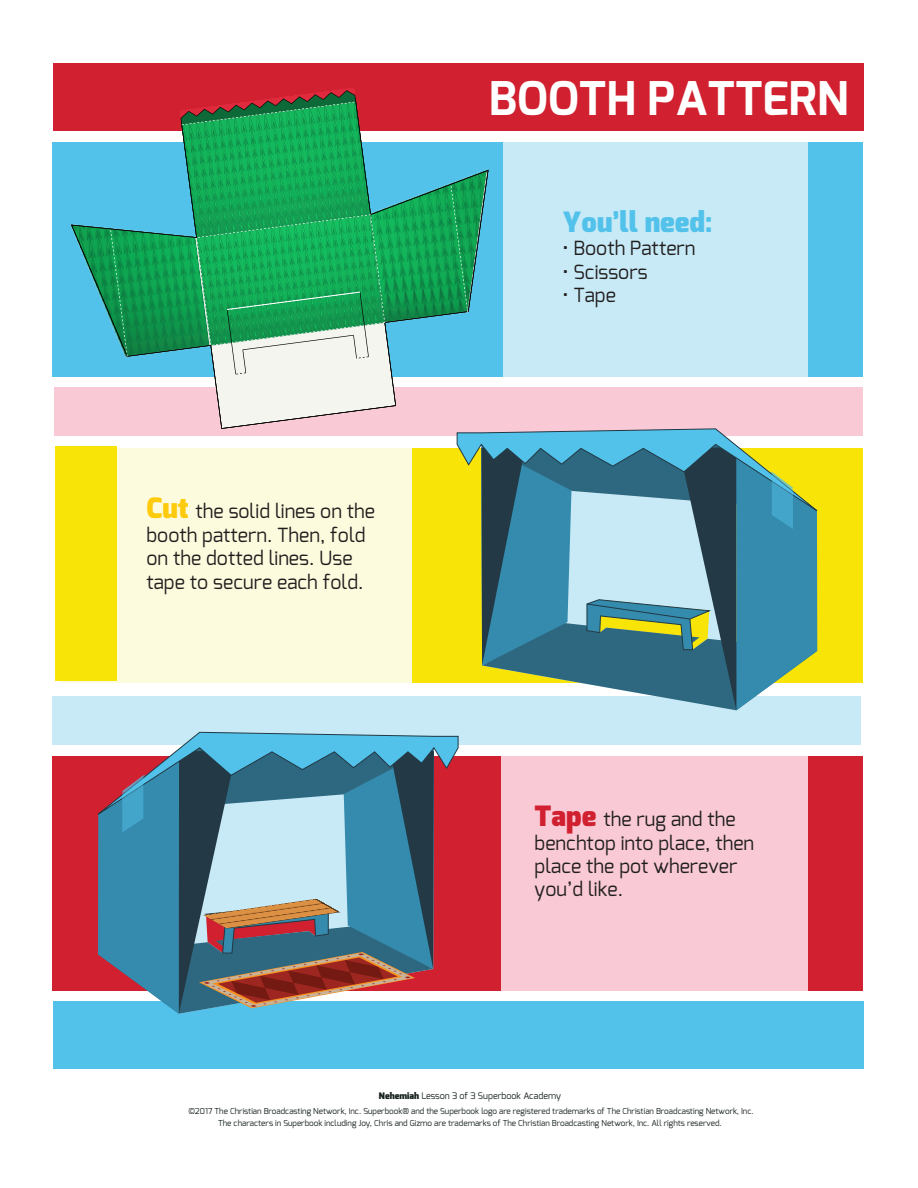
<style>
.page{position:relative;width:918px;height:1188px;background:#fff}
.page>*{position:absolute;margin:0;border:0;box-sizing:border-box;transform-origin:0 0}
.t1{font:700 46.35px "Exo";color:#fff}
.t2{font:900 27.9px "Exo";color:#53c2eb}
.t3{font:19.5px/23.4px "Exo";color:#211e1e}
.t4{font:9px "Exo";color:#182320}
.t5{font:8.1px/12px "Exo";color:#182320;text-align:center}
.s1{font-weight:900;font-size:27.9px;color:#fdcb0b}
.s2{font-weight:900;font-size:27.9px;color:#d1202f}
.s3{font-weight:900}
</style>
<div class="page">
<div style="left:383px;top:142px;width:451px;height:234px;background:#c8eaf6"></div>
<div style="left:351px;top:756px;width:505px;height:234px;background:#f9cad6"></div>
<div style="left:61px;top:448px;width:505px;height:235px;background:#fdfbde"></div>
<div style="left:53px;top:64px;width:811px;height:67px;background:#d1202f"></div>
<div style="left:53px;top:1001px;width:811px;height:68px;background:#53c2eb"></div>
<div style="left:412px;top:448px;width:451px;height:235px;background:#f9e407"></div>
<div style="left:808px;top:142px;width:54px;height:234px;background:#53c2eb"></div>
<div style="left:55px;top:447px;width:62px;height:234px;background:#f9e407"></div>
<div style="left:53px;top:756px;width:448px;height:234px;background:#d1202f"></div>
<div style="left:54px;top:387px;width:809px;height:49px;background:#f9cad6"></div>
<div style="left:53px;top:696px;width:808px;height:49px;background:#c8eaf6"></div>
<div style="left:808px;top:756px;width:55px;height:234px;background:#d1202f"></div>
<svg style="left:481px;top:428px;width:337px;height:282px"></svg>
<img style="left:52px;top:199px;width:65px;height:248px">
<img style="left:456px;top:146px;width:215px;height:342px">
<svg style="left:71px;top:110px;width:417px;height:319px"></svg>
<svg style="left:110px;top:230px;width:18px;height:126px;background:#1b9860"></svg>
<svg style="left:451px;top:186px;width:17px;height:126px;background:#149c50"></svg>
<svg style="left:181px;top:90px;width:214px;height:285px"></svg>
<svg style="left:92px;top:732px;width:366px;height:282px"></svg>
<h1 class="t1" style="left:489px;top:68px;width:361px">BOOTH PATTERN</h1>
<h3 class="t3" style="left:147px;top:500px;width:230px"><span class="s1">Cut</span> the solid lines on the booth pattern. Then, fold on the dotted lines. Use tape to secure each fold.</h3>
<h2 class="t2" style="left:563px;top:204px;width:151px">You’ll need:</h2>
<h3 class="t3" style="left:563px;top:236px;width:134px">• Booth Pattern</h3>
<h3 class="t3" style="left:563px;top:260px;width:86px">• Scissors</h3>
<h3 class="t3" style="left:563px;top:283px;width:55px">• Tape</h3>
<h3 class="t3" style="left:535px;top:807px;width:221px"><span class="s2">Tape</span> the rug and the benchtop into place, then place the pot wherever you’d like.</h3>
<p class="t4" style="left:379px;top:1090px;width:184px"><span class="s3">Nehemiah</span> Lesson 3 of 3 Superbook Academy</p>
<p class="t5" style="left:188px;top:1105px;width:567px">©2017 The Christian Broadcasting Network, Inc. Superbook® and the Superbook logo are registered trademarks of The Christian Broadcasting Network, Inc.<br>The characters in Superbook including Joy, Chris and Gizmo are trademarks of The Christian Broadcasting Network, Inc. All rights reserved.</p>
</div>
